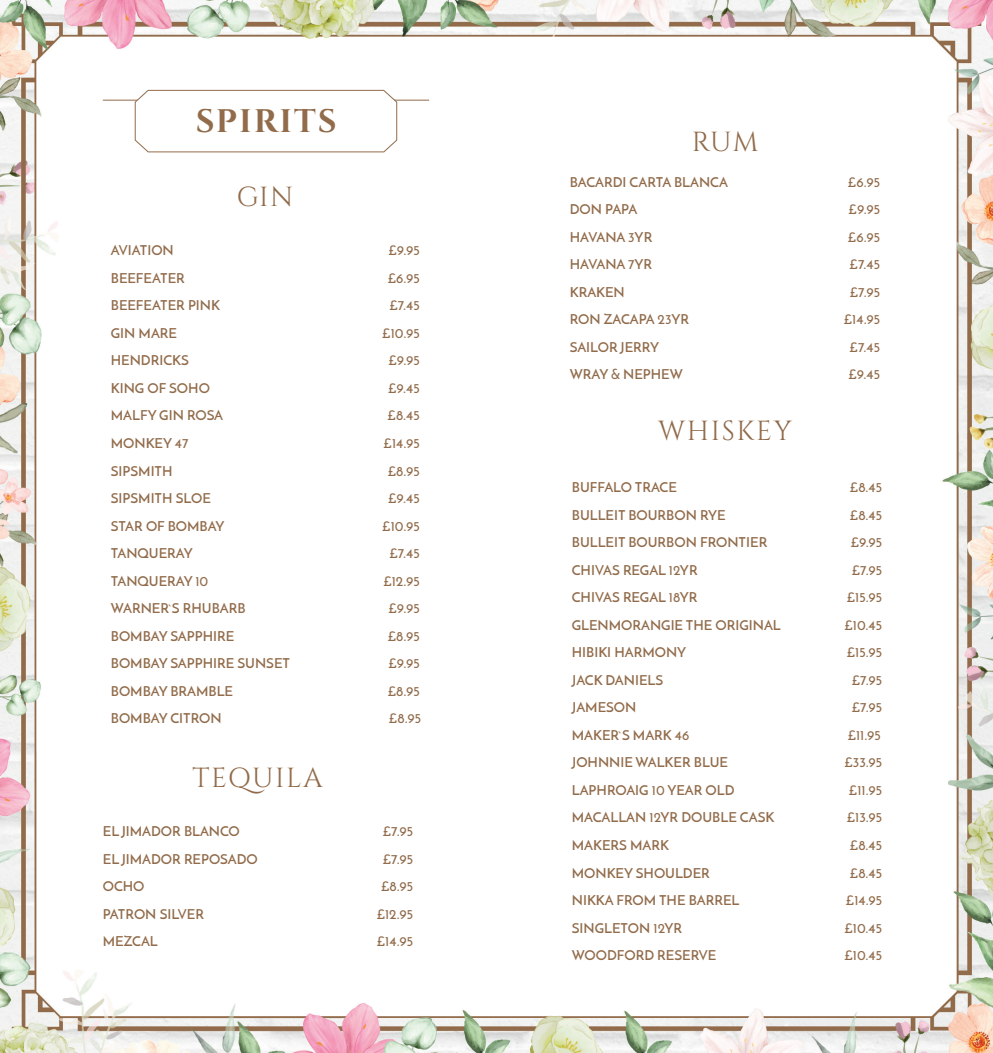
<style>
.page{position:relative;width:993px;height:1053px;background:#fff}
.page>*{position:absolute;margin:0;border:0;box-sizing:border-box;transform-origin:0 0}
.t1{font:32.5px "Cinzel";letter-spacing:.06em;color:#916b4a}
.t2{font:27.5px "Cinzel";letter-spacing:.06em;color:#916b4a}
.t3{font:600 13.75px "Josefin Sans";color:#916b4a}
</style>
<div class="page">
<img style="left:0;top:0;width:992px;height:1052px">
<hr style="left:103px;top:100px;width:326px;height:1px;background:#916b4a">
<svg style="left:134px;top:89px;width:263px;height:64px"></svg>
<h1 class="t1" style="left:195px;top:100px;width:143px">SPIRITS</h1>
<h2 class="t2" style="left:236px;top:180px;width:58px">GIN</h2>
<p class="t3" style="left:111px;top:242px;width:64px">AVIATION</p>
<p class="t3" style="left:388px;top:242px;width:33px">£9.95</p>
<p class="t3" style="left:111px;top:269px;width:75px">BEEFEATER</p>
<p class="t3" style="left:387px;top:269px;width:34px">£6.95</p>
<p class="t3" style="left:111px;top:297px;width:111px">BEEFEATER PINK</p>
<p class="t3" style="left:389px;top:297px;width:32px">£7.45</p>
<p class="t3" style="left:111px;top:324px;width:68px">GIN MARE</p>
<p class="t3" style="left:382px;top:324px;width:39px">£10.95</p>
<p class="t3" style="left:111px;top:352px;width:79px">HENDRICKS</p>
<p class="t3" style="left:388px;top:352px;width:33px">£9.95</p>
<p class="t3" style="left:111px;top:379px;width:100px">KING OF SOHO</p>
<p class="t3" style="left:388px;top:379px;width:33px">£9.45</p>
<p class="t3" style="left:111px;top:407px;width:114px">MALFY GIN ROSA</p>
<p class="t3" style="left:387px;top:407px;width:34px">£8.45</p>
<p class="t3" style="left:111px;top:434px;width:79px">MONKEY 47</p>
<p class="t3" style="left:383px;top:434px;width:38px">£14.95</p>
<p class="t3" style="left:111px;top:462px;width:63px">SIPSMITH</p>
<p class="t3" style="left:387px;top:462px;width:34px">£8.95</p>
<p class="t3" style="left:111px;top:489px;width:102px">SIPSMITH SLOE</p>
<p class="t3" style="left:388px;top:489px;width:33px">£9.45</p>
<p class="t3" style="left:111px;top:517px;width:115px">STAR OF BOMBAY</p>
<p class="t3" style="left:382px;top:517px;width:39px">£10.95</p>
<p class="t3" style="left:111px;top:544px;width:83px">TANQUERAY</p>
<p class="t3" style="left:389px;top:544px;width:32px">£7.45</p>
<p class="t3" style="left:111px;top:572px;width:99px">TANQUERAY 10</p>
<p class="t3" style="left:383px;top:572px;width:38px">£12.95</p>
<p class="t3" style="left:111px;top:599px;width:136px">WARNER`S RHUBARB</p>
<p class="t3" style="left:388px;top:599px;width:33px">£9.95</p>
<p class="t3" style="left:111px;top:627px;width:125px">BOMBAY SAPPHIRE</p>
<p class="t3" style="left:387px;top:627px;width:34px">£8.95</p>
<p class="t3" style="left:111px;top:654px;width:181px">BOMBAY SAPPHIRE SUNSET</p>
<p class="t3" style="left:388px;top:654px;width:33px">£9.95</p>
<p class="t3" style="left:111px;top:682px;width:124px">BOMBAY BRAMBLE</p>
<p class="t3" style="left:387px;top:682px;width:34px">£8.95</p>
<p class="t3" style="left:111px;top:709px;width:112px">BOMBAY CITRON</p>
<p class="t3" style="left:389px;top:709px;width:34px">£8.95</p>
<h2 class="t2" style="left:192px;top:760px;width:132px">TEQUILA</h2>
<p class="t3" style="left:103px;top:822px;width:138px">EL JIMADOR BLANCO</p>
<p class="t3" style="left:383px;top:822px;width:32px">£7.95</p>
<p class="t3" style="left:103px;top:850px;width:156px">EL JIMADOR REPOSADO</p>
<p class="t3" style="left:383px;top:850px;width:32px">£7.95</p>
<p class="t3" style="left:103px;top:877px;width:43px">OCHO</p>
<p class="t3" style="left:381px;top:877px;width:34px">£8.95</p>
<p class="t3" style="left:103px;top:905px;width:103px">PATRON SILVER</p>
<p class="t3" style="left:376px;top:905px;width:38px">£12.95</p>
<p class="t3" style="left:103px;top:932px;width:56px">MEZCAL</p>
<p class="t3" style="left:377px;top:932px;width:38px">£14.95</p>
<h2 class="t2" style="left:691px;top:124px;width:69px">RUM</h2>
<p class="t3" style="left:569px;top:173px;width:159px">BACARDI CARTA BLANCA</p>
<p class="t3" style="left:847px;top:173px;width:34px">£6.95</p>
<p class="t3" style="left:569px;top:201px;width:69px">DON PAPA</p>
<p class="t3" style="left:848px;top:201px;width:33px">£9.95</p>
<p class="t3" style="left:569px;top:228px;width:84px">HAVANA 3YR</p>
<p class="t3" style="left:847px;top:228px;width:34px">£6.95</p>
<p class="t3" style="left:569px;top:256px;width:84px">HAVANA 7YR</p>
<p class="t3" style="left:849px;top:256px;width:32px">£7.45</p>
<p class="t3" style="left:569px;top:283px;width:56px">KRAKEN</p>
<p class="t3" style="left:849px;top:283px;width:32px">£7.95</p>
<p class="t3" style="left:569px;top:311px;width:121px">RON ZACAPA 23YR</p>
<p class="t3" style="left:843px;top:311px;width:38px">£14.95</p>
<p class="t3" style="left:569px;top:338px;width:91px">SAILOR JERRY</p>
<p class="t3" style="left:849px;top:338px;width:32px">£7.45</p>
<p class="t3" style="left:569px;top:366px;width:114px">WRAY &amp; NEPHEW</p>
<p class="t3" style="left:848px;top:366px;width:33px">£9.45</p>
<h2 class="t2" style="left:657px;top:413px;width:135px">WHISKEY</h2>
<p class="t3" style="left:571px;top:479px;width:106px">BUFFALO TRACE</p>
<p class="t3" style="left:849px;top:479px;width:34px">£8.45</p>
<p class="t3" style="left:571px;top:506px;width:155px">BULLEIT BOURBON RYE</p>
<p class="t3" style="left:849px;top:506px;width:34px">£8.45</p>
<p class="t3" style="left:571px;top:534px;width:197px">BULLEIT BOURBON FRONTIER</p>
<p class="t3" style="left:850px;top:534px;width:33px">£9.95</p>
<p class="t3" style="left:571px;top:561px;width:127px">CHIVAS REGAL 12YR</p>
<p class="t3" style="left:851px;top:561px;width:32px">£7.95</p>
<p class="t3" style="left:571px;top:589px;width:127px">CHIVAS REGAL 18YR</p>
<p class="t3" style="left:846px;top:589px;width:37px">£15.95</p>
<p class="t3" style="left:571px;top:616px;width:210px">GLENMORANGIE THE ORIGINAL</p>
<p class="t3" style="left:844px;top:616px;width:39px">£10.45</p>
<p class="t3" style="left:571px;top:644px;width:116px">HIBIKI HARMONY</p>
<p class="t3" style="left:846px;top:644px;width:37px">£15.95</p>
<p class="t3" style="left:571px;top:671px;width:93px">JACK DANIELS</p>
<p class="t3" style="left:851px;top:671px;width:32px">£7.95</p>
<p class="t3" style="left:571px;top:699px;width:66px">JAMESON</p>
<p class="t3" style="left:851px;top:699px;width:32px">£7.95</p>
<p class="t3" style="left:571px;top:726px;width:119px">MAKER`S MARK 46</p>
<p class="t3" style="left:847px;top:726px;width:35px">£11.95</p>
<p class="t3" style="left:571px;top:754px;width:158px">JOHNNIE WALKER BLUE</p>
<p class="t3" style="left:844px;top:754px;width:39px">£33.95</p>
<p class="t3" style="left:571px;top:781px;width:164px">LAPHROAIG 10 YEAR OLD</p>
<p class="t3" style="left:848px;top:781px;width:35px">£11.95</p>
<p class="t3" style="left:571px;top:809px;width:204px">MACALLAN 12YR DOUBLE CASK</p>
<p class="t3" style="left:846px;top:809px;width:37px">£13.95</p>
<p class="t3" style="left:571px;top:836px;width:99px">MAKERS MARK</p>
<p class="t3" style="left:849px;top:836px;width:34px">£8.45</p>
<p class="t3" style="left:571px;top:864px;width:139px">MONKEY SHOULDER</p>
<p class="t3" style="left:849px;top:864px;width:34px">£8.45</p>
<p class="t3" style="left:571px;top:891px;width:169px">NIKKA FROM THE BARREL</p>
<p class="t3" style="left:845px;top:891px;width:38px">£14.95</p>
<p class="t3" style="left:571px;top:919px;width:112px">SINGLETON 12YR</p>
<p class="t3" style="left:844px;top:919px;width:39px">£10.45</p>
<p class="t3" style="left:571px;top:946px;width:146px">WOODFORD RESERVE</p>
<p class="t3" style="left:844px;top:946px;width:39px">£10.45</p>
</div>
